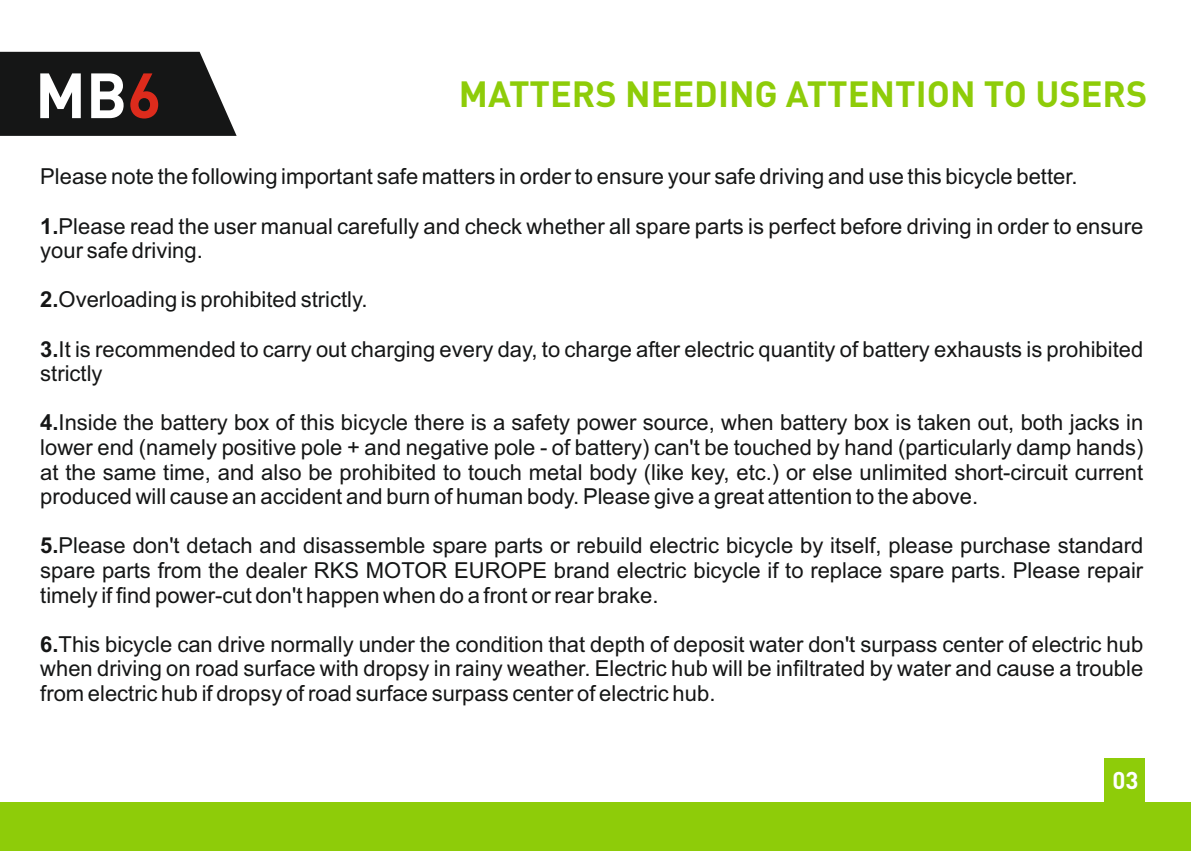
<style>
.page{position:relative;width:1191px;height:851px;background:#fff}
.page>*{position:absolute;margin:0;border:0;box-sizing:border-box;transform-origin:0 0}
.t1{font:700 62.8px "DIN Pro";color:#fff}
.t2{font:700 36px "DIN Pro";color:#8ecc09}
.t3{font:700 24px "DIN Pro";color:#fff}
.t4{font:22px/24.6px "Arial";color:#151616;text-align:justify}
.s1{color:#dd2b1c}
.s2{font-weight:700}
</style>
<div class="page">
<div style="left:0;top:802px;width:1191px;height:48px;background:#8ecc09"></div>
<div style="left:1104px;top:758px;width:40px;height:44px;background:#8ecc09"></div>
<svg style="left:0;top:52px;width:237px;height:84px;background:#272828"></svg>
<h1 class="t1" style="left:35px;top:70px;width:128px">MB<span class="s1">6</span></h1>
<h2 class="t2" style="left:459px;top:79px;width:690px">MATTERS NEEDING ATTENTION TO USERS</h2>
<p class="t4" style="left:40px;top:166px;width:1039px">Please note the following important safe matters in order to ensure your safe driving and use this bicycle better.</p>
<p class="t4" style="left:40px;top:215px;width:1104px"><span class="s2">1.</span>Please read the user manual carefully and check whether all spare parts is perfect before driving in order to ensure your safe driving.</p>
<p class="t4" style="left:40px;top:289px;width:329px"><span class="s2">2.</span>Overloading is prohibited strictly.</p>
<p class="t4" style="left:40px;top:338px;width:1104px"><span class="s2">3.</span>It is recommended to carry out charging every day, to charge after electric quantity of battery exhausts is prohibited strictly</p>
<p class="t4" style="left:40px;top:412px;width:1104px"><span class="s2">4.</span>Inside the battery box of this bicycle there is a safety power source, when battery box is taken out, both jacks in lower end (namely positive pole + and negative pole - of battery) can't be touched by hand (particularly damp hands) at the same time, and also be prohibited to touch metal body (like key, etc.) or else unlimited short-circuit current produced will cause an accident and burn of human body. Please give a great attention to the above.</p>
<p class="t4" style="left:40px;top:535px;width:1104px"><span class="s2">5.</span>Please don't detach and disassemble spare parts or rebuild electric bicycle by itself, please purchase standard spare parts from the dealer RKS MOTOR EUROPE brand electric bicycle if to replace spare parts. Please repair timely if find power-cut don't happen when do a front or rear brake.</p>
<p class="t4" style="left:40px;top:633px;width:1104px"><span class="s2">6.</span>This bicycle can drive normally under the condition that depth of deposit water don't surpass center of electric hub when driving on road surface with dropsy in rainy weather. Electric hub will be infiltrated by water and cause a trouble from electric hub if dropsy of road surface surpass center of electric hub.</p>
<p class="t3" style="left:1112px;top:770px;width:28px">03</p>
</div>
